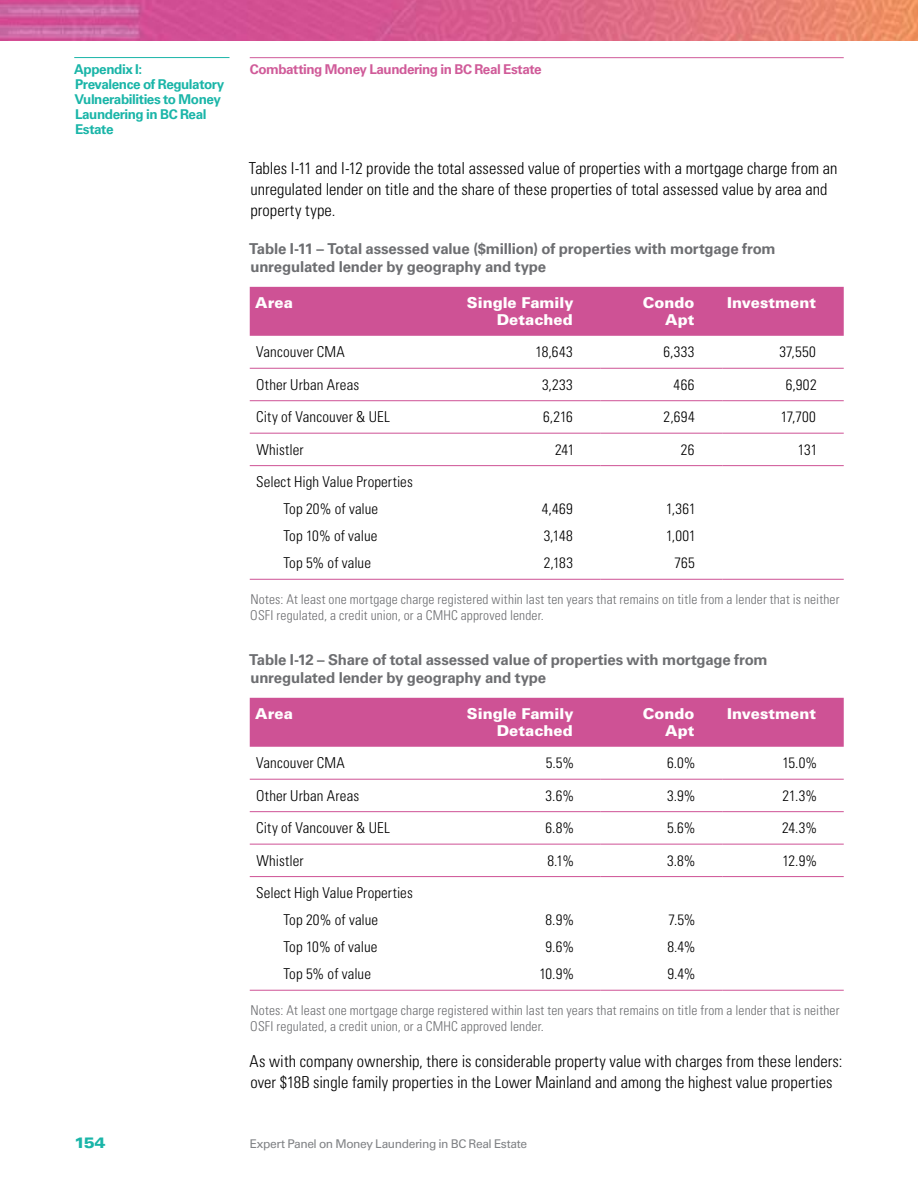
<style>
.page{position:relative;width:918px;height:1188px;background:#fff}
.page>*{position:absolute;margin:0;border:0;box-sizing:border-box;transform-origin:0 0}
.Text_-_Main{font:300 condensed 16.5px/21px "Univers LT Std";letter-spacing:.005em;color:#000}
.Table_-_Text{font:300 condensed 15px "Univers LT Std";letter-spacing:.005em;color:#000}
.t1{font:700 15px/18px "Univers LT Std";letter-spacing:-.01em;color:#6d6e71}
.Table_-_Header{font:900 15px/16.5px "Univers LT Std";color:#fff;text-align:right}
.t2{font:900 expanded 15px "Univers LT Std";color:#1ab5a8}
.Figure_-_Attribution{font:300 condensed 13.5px/16.5px "Univers LT Std";letter-spacing:.01em;color:#6d6e71}
.t3{font:700 13.5px/15px "Univers LT Std";letter-spacing:-.035em;color:#1ab5a8}
.t4{font:700 13.5px "Univers LT Std";letter-spacing:-.035em;color:#d05b99}
.t5{font:12px "Univers LT Std";letter-spacing:-.035em;color:#808285}
</style>
<div class="page">
<img style="left:0;top:0;width:918px;height:40px">
<hr style="left:74px;top:57px;width:156px;height:1px;background:#1ab5a8">
<hr style="left:250px;top:57px;width:594px;height:1px;background:#d05b99">
<div style="left:250px;top:287px;width:594px;height:49px;background:#ce5295"></div>
<hr style="left:250px;top:368px;width:155px;height:1px;background:#ce5295">
<hr style="left:405px;top:368px;width:196px;height:1px;background:#ce5295">
<hr style="left:601px;top:368px;width:121px;height:1px;background:#ce5295">
<hr style="left:722px;top:368px;width:122px;height:1px;background:#ce5295">
<hr style="left:250px;top:400px;width:155px;height:1px;background:#ce5295">
<hr style="left:405px;top:400px;width:196px;height:1px;background:#ce5295">
<hr style="left:601px;top:400px;width:121px;height:1px;background:#ce5295">
<hr style="left:722px;top:400px;width:122px;height:1px;background:#ce5295">
<hr style="left:250px;top:433px;width:155px;height:1px;background:#ce5295">
<hr style="left:405px;top:433px;width:196px;height:1px;background:#ce5295">
<hr style="left:601px;top:433px;width:121px;height:1px;background:#ce5295">
<hr style="left:722px;top:433px;width:122px;height:1px;background:#ce5295">
<hr style="left:250px;top:579px;width:155px;height:1px;background:#ce5295">
<hr style="left:405px;top:579px;width:196px;height:1px;background:#ce5295">
<hr style="left:601px;top:579px;width:121px;height:1px;background:#ce5295">
<hr style="left:722px;top:579px;width:122px;height:1px;background:#ce5295">
<hr style="left:250px;top:465px;width:155px;height:1px;background:#ce5295">
<hr style="left:405px;top:465px;width:196px;height:1px;background:#ce5295">
<hr style="left:601px;top:465px;width:121px;height:1px;background:#ce5295">
<hr style="left:722px;top:465px;width:122px;height:1px;background:#ce5295">
<div style="left:250px;top:698px;width:594px;height:49px;background:#ce5295"></div>
<hr style="left:250px;top:779px;width:155px;height:1px;background:#ce5295">
<hr style="left:405px;top:779px;width:196px;height:1px;background:#ce5295">
<hr style="left:601px;top:779px;width:121px;height:1px;background:#ce5295">
<hr style="left:722px;top:779px;width:122px;height:1px;background:#ce5295">
<hr style="left:250px;top:811px;width:155px;height:1px;background:#ce5295">
<hr style="left:405px;top:811px;width:196px;height:1px;background:#ce5295">
<hr style="left:601px;top:811px;width:121px;height:1px;background:#ce5295">
<hr style="left:722px;top:811px;width:122px;height:1px;background:#ce5295">
<hr style="left:250px;top:844px;width:155px;height:1px;background:#ce5295">
<hr style="left:405px;top:844px;width:196px;height:1px;background:#ce5295">
<hr style="left:601px;top:844px;width:121px;height:1px;background:#ce5295">
<hr style="left:722px;top:844px;width:122px;height:1px;background:#ce5295">
<hr style="left:250px;top:990px;width:155px;height:1px;background:#ce5295">
<hr style="left:405px;top:990px;width:196px;height:1px;background:#ce5295">
<hr style="left:601px;top:990px;width:121px;height:1px;background:#ce5295">
<hr style="left:722px;top:990px;width:122px;height:1px;background:#ce5295">
<hr style="left:250px;top:876px;width:155px;height:1px;background:#ce5295">
<hr style="left:405px;top:876px;width:196px;height:1px;background:#ce5295">
<hr style="left:601px;top:876px;width:121px;height:1px;background:#ce5295">
<hr style="left:722px;top:876px;width:122px;height:1px;background:#ce5295">
<p class="t3" style="left:74px;top:62px;width:152px">Appendix I:<br>Prevalence of Regulatory<br>Vulnerabilities to Money<br>Laundering in BC Real<br>Estate</p>
<p class="t4" style="left:250px;top:62px;width:294px">Combatting Money Laundering in BC Real Estate</p>
<p class="t2" style="left:74px;top:1133px;width:33px">154</p>
<p class="Text_-_Main" style="left:249px;top:158px;width:590px">Tables I-11 and I-12 provide the total assessed value of properties with a mortgage charge from an unregulated lender on title and the share of these properties of total assessed value by area and property type.</p>
<p class="t1" style="left:249px;top:240px;width:528px">Table I-11 – Total assessed value ($million) of properties with mortgage from unregulated lender by geography and type</p>
<h3 class="Table_-_Header" style="left:255px;top:295px;width:39px">Area</h3>
<h3 class="Table_-_Header" style="left:467px;top:295px;width:108px">Single Family<br>Detached</h3>
<h3 class="Table_-_Header" style="left:643px;top:295px;width:53px">Condo<br>Apt</h3>
<h3 class="Table_-_Header" style="left:727px;top:295px;width:91px">Investment</h3>
<p class="Table_-_Text" style="left:256px;top:343px;width:90px">Vancouver CMA</p>
<p class="Table_-_Text" style="left:536px;top:343px;width:39px">18,643</p>
<p class="Table_-_Text" style="left:663px;top:343px;width:33px">6,333</p>
<p class="Table_-_Text" style="left:779px;top:343px;width:38px">37,550</p>
<p class="Table_-_Text" style="left:256px;top:376px;width:104px">Other Urban Areas</p>
<p class="Table_-_Text" style="left:542px;top:376px;width:32px">3,233</p>
<p class="Table_-_Text" style="left:674px;top:376px;width:22px">466</p>
<p class="Table_-_Text" style="left:786px;top:376px;width:32px">6,902</p>
<p class="Table_-_Text" style="left:256px;top:408px;width:135px">City of Vancouver &amp; UEL</p>
<p class="Table_-_Text" style="left:543px;top:408px;width:31px">6,216</p>
<p class="Table_-_Text" style="left:664px;top:408px;width:33px">2,694</p>
<p class="Table_-_Text" style="left:781px;top:408px;width:37px">17,700</p>
<p class="Table_-_Text" style="left:256px;top:441px;width:49px">Whistler</p>
<p class="Table_-_Text" style="left:555px;top:441px;width:21px">241</p>
<p class="Table_-_Text" style="left:681px;top:441px;width:15px">26</p>
<p class="Table_-_Text" style="left:798px;top:441px;width:21px">131</p>
<p class="Table_-_Text" style="left:256px;top:473px;width:158px">Select High Value Properties</p>
<p class="Table_-_Text" style="left:283px;top:500px;width:96px">Top 20% of value</p>
<p class="Table_-_Text" style="left:542px;top:500px;width:33px">4,469</p>
<p class="Table_-_Text" style="left:666px;top:500px;width:31px">1,361</p>
<p class="Table_-_Text" style="left:283px;top:527px;width:96px">Top 10% of value</p>
<p class="Table_-_Text" style="left:544px;top:527px;width:31px">3,148</p>
<p class="Table_-_Text" style="left:666px;top:527px;width:31px">1,001</p>
<p class="Table_-_Text" style="left:283px;top:554px;width:89px">Top 5% of value</p>
<p class="Table_-_Text" style="left:544px;top:554px;width:31px">2,183</p>
<p class="Table_-_Text" style="left:674px;top:554px;width:22px">765</p>
<p class="Figure_-_Attribution" style="left:250px;top:591px;width:591px">Notes: At least one mortgage charge registered within last ten years that remains on title from a lender that is neither<br>OSFI regulated, a credit union, or a CMHC approved lender.</p>
<p class="t1" style="left:249px;top:651px;width:520px">Table I-12 – Share of total assessed value of properties with mortgage from unregulated lender by geography and type</p>
<h3 class="Table_-_Header" style="left:255px;top:706px;width:39px">Area</h3>
<h3 class="Table_-_Header" style="left:467px;top:706px;width:108px">Single Family<br>Detached</h3>
<h3 class="Table_-_Header" style="left:643px;top:706px;width:53px">Condo<br>Apt</h3>
<h3 class="Table_-_Header" style="left:727px;top:706px;width:91px">Investment</h3>
<p class="Table_-_Text" style="left:256px;top:754px;width:90px">Vancouver CMA</p>
<p class="Table_-_Text" style="left:546px;top:754px;width:30px">5.5%</p>
<p class="Table_-_Text" style="left:667px;top:754px;width:30px">6.0%</p>
<p class="Table_-_Text" style="left:782px;top:754px;width:36px">15.0%</p>
<p class="Table_-_Text" style="left:256px;top:787px;width:104px">Other Urban Areas</p>
<p class="Table_-_Text" style="left:546px;top:787px;width:30px">3.6%</p>
<p class="Table_-_Text" style="left:667px;top:787px;width:30px">3.9%</p>
<p class="Table_-_Text" style="left:783px;top:787px;width:36px">21.3%</p>
<p class="Table_-_Text" style="left:256px;top:819px;width:135px">City of Vancouver &amp; UEL</p>
<p class="Table_-_Text" style="left:546px;top:819px;width:30px">6.8%</p>
<p class="Table_-_Text" style="left:667px;top:819px;width:30px">5.6%</p>
<p class="Table_-_Text" style="left:782px;top:819px;width:37px">24.3%</p>
<p class="Table_-_Text" style="left:256px;top:851px;width:49px">Whistler</p>
<p class="Table_-_Text" style="left:547px;top:851px;width:28px">8.1%</p>
<p class="Table_-_Text" style="left:667px;top:851px;width:30px">3.8%</p>
<p class="Table_-_Text" style="left:782px;top:851px;width:36px">12.9%</p>
<p class="Table_-_Text" style="left:256px;top:884px;width:158px">Select High Value Properties</p>
<p class="Table_-_Text" style="left:283px;top:911px;width:96px">Top 20% of value</p>
<p class="Table_-_Text" style="left:545px;top:911px;width:30px">8.9%</p>
<p class="Table_-_Text" style="left:669px;top:911px;width:29px">7.5%</p>
<p class="Table_-_Text" style="left:283px;top:938px;width:96px">Top 10% of value</p>
<p class="Table_-_Text" style="left:546px;top:938px;width:30px">9.6%</p>
<p class="Table_-_Text" style="left:667px;top:938px;width:30px">8.4%</p>
<p class="Table_-_Text" style="left:283px;top:965px;width:89px">Top 5% of value</p>
<p class="Table_-_Text" style="left:539px;top:965px;width:36px">10.9%</p>
<p class="Table_-_Text" style="left:667px;top:965px;width:30px">9.4%</p>
<p class="Figure_-_Attribution" style="left:250px;top:1002px;width:591px">Notes: At least one mortgage charge registered within last ten years that remains on title from a lender that is neither<br>OSFI regulated, a credit union, or a CMHC approved lender.</p>
<p class="Text_-_Main" style="left:250px;top:1051px;width:594px">As with company ownership, there is considerable property value with charges from these lenders: over $18B single family properties in the Lower Mainland and among the highest value properties</p>
<p class="t5" style="left:250px;top:1136px;width:279px">Expert Panel on Money Laundering in BC Real Estate</p>
</div>
